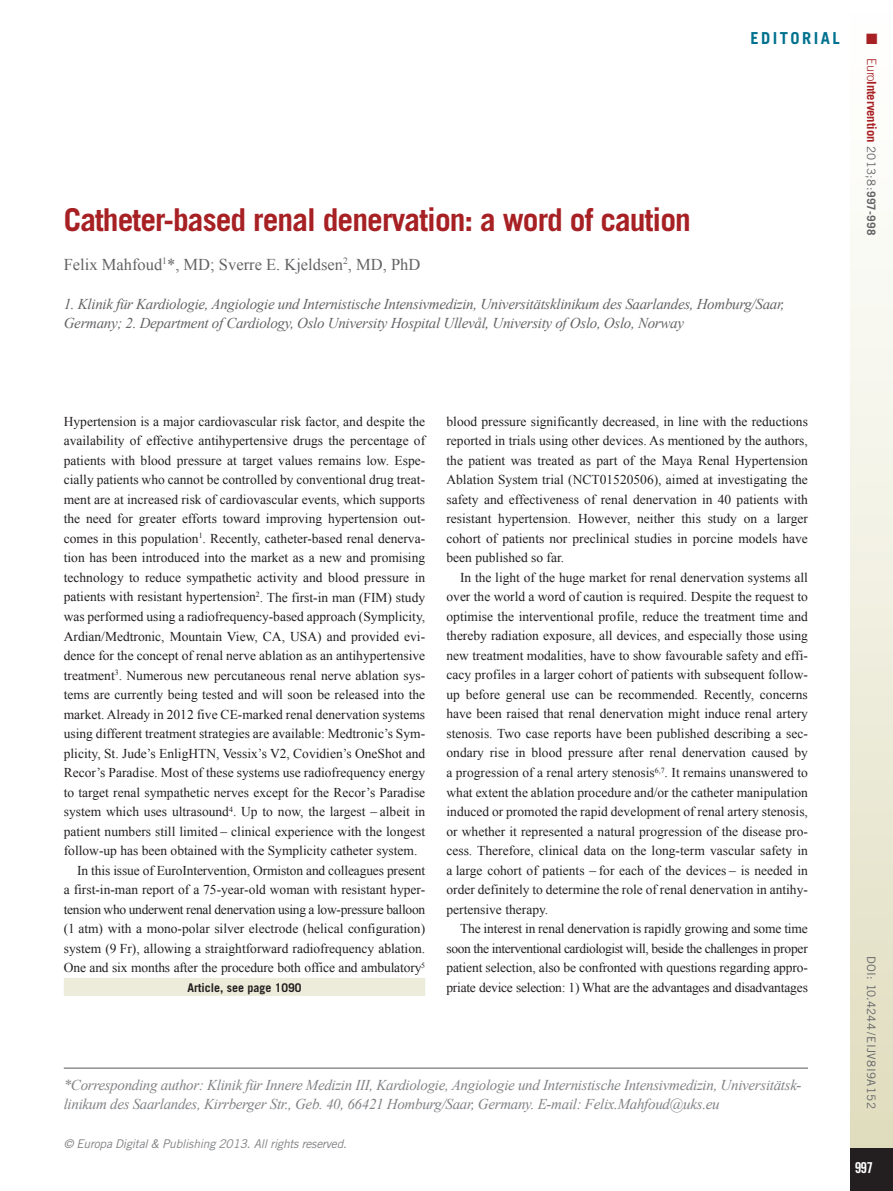
<style>
.page{position:relative;width:893px;height:1191px;background:#fff}
.page>*{position:absolute;margin:0;border:0;box-sizing:border-box;transform-origin:0 0}
.chapitre_titre{font:700 31.5px "Trade Gothic LT Std";letter-spacing:-.03em;color:#a72023}
.chapitre_auteurs{font:16.5px "Times New Roman";color:#636366}
.t1{font:700 16.5px "Trade Gothic LT Std";letter-spacing:.15em;color:#00718e}
.corresponding_author{font:italic 15px/19.5px "Times New Roman";letter-spacing:-.02em;color:#808285}
.chapitre_address{font:italic 15px/19.5px "Times New Roman";letter-spacing:-.02em;color:#636366}
.t2{font:15px "Trade Gothic LT Std Bd Cn 20";color:#fff}
.t3{font:15px "Zapf Dingbats ITC";color:#a72023}
.text_1er_paragraph{font:13.5px/19.5px "Times New Roman";color:#231f20;text-align:justify}
.text_paragraph{font:13.5px/19.5px "Times New Roman";letter-spacing:-.01em;color:#231f20;text-align:justify}
.t4{font:700 12.75px "Trade Gothic LT Std";letter-spacing:-.01em;color:#a72023}
.t5{font:italic 12px "Trade Gothic LT Std";letter-spacing:-.02em;color:#808285}
.ArticleSee{font:700 12px "Trade Gothic LT Std";color:#231f20}
.t6{font:11.7px "Trade Gothic LT Std";letter-spacing:.03em;color:#636366}
.s1{font-weight:300}
.s2{font-weight:400;font-size:11.7px;color:#636366}
.s3{font-size:11.7px;color:#636366}
</style>
<div class="page">
<div style="left:850px;top:0;width:43px;height:1191px;background:linear-gradient(to bottom,#fff,#dfdcbd)"></div>
<div style="left:850px;top:1148px;width:43px;height:43px;background:#231f20"></div>
<div style="left:64px;top:978px;width:361px;height:18px;background:#edecda"></div>
<hr style="left:64px;top:1067px;width:744px;height:1px;background:#57585a">
<p class="t1" style="left:750px;top:28px;width:91px">EDITORIAL</p>
<p class="chapitre_titre" style="left:64px;top:200px;width:629px">Catheter-based renal denervation: a word of caution</p>
<p class="chapitre_auteurs" style="left:64px;top:253px;width:358px">Felix Mahfoud<sup>1</sup>*, MD; Sverre E. Kjeldsen<sup>2</sup>, MD, PhD</p>
<p class="chapitre_address" style="left:64px;top:294px;width:722px">1. Klinik für Kardiologie, Angiologie und Internistische Intensivmedizin, Universitätsklinikum des Saarlandes, Homburg/Saar,<br>Germany; 2. Department of Cardiology, Oslo University Hospital Ullevål, University of Oslo, Oslo, Norway</p>
<p class="t3" style="left:866px;top:32px;width:13px">■</p>
<p class="t4" style="left:879px;top:58px;width:178px;rotate:90deg"><span class="s1">Euro</span>Intervention <span class="s2">2013;8:</span><span class="s3">997-998</span></p>
<p class="text_1er_paragraph" style="left:64px;top:411px;width:363px">Hypertension is a major cardiovascular risk factor, and despite the availability of effective antihypertensive drugs the percentage of patients with blood pressure at target values remains low. Espe&shy;cially patients who cannot be controlled by conventional drug treat&shy;ment are at increased risk of cardiovascular events, which supports the need for greater efforts toward improving hypertension out&shy;comes in this population<sup>1</sup>. Recently, catheter-based renal denerva&shy;tion has been introduced into the market as a new and promising technology to reduce sympathetic activity and blood pressure in patients with resistant hypertension<sup>2</sup>. The first-in man (FIM) study was performed using a radiofrequency-based approach (Symplicity, Ardian/Medtronic, Mountain View, CA, USA) and provided evi&shy;dence for the concept of renal nerve ablation as an antihypertensive treatment<sup>3</sup>. Numerous new percutaneous renal nerve ablation sys&shy;tems are currently being tested and will soon be released into the market. Already in 2012 five CE-marked renal denervation systems using different treatment strategies are available: Medtronic’s Sym&shy;plicity, St. Jude’s EnligHTN, Vessix’s V2, Covidien’s OneShot and Recor’s Paradise. Most of these systems use radiofrequency energy to target renal sympathetic nerves except for the Recor’s Paradise system which uses ultrasound<sup>4</sup>. Up to now, the largest – albeit in patient numbers still limited – clinical experience with the longest follow-up has been obtained with the Symplicity catheter system.</p>
<p class="text_paragraph" style="left:64px;top:860px;width:363px;text-indent:14px">In this issue of EuroIntervention, Ormiston and colleagues present a first-in-man report of a 75-year-old woman with resistant hyper&shy;tension who underwent renal denervation using a low-pressure balloon (1 atm) with a mono-polar silver electrode (helical configuration) system (9 Fr), allowing a straightforward radiofrequency ablation.<br>One and six months after the procedure both office and ambulatory<sup>5</sup></p>
<p class="ArticleSee" style="left:187px;top:980px;width:116px">Article, see page 1090</p>
<p class="text_1er_paragraph" style="left:446px;top:411px;width:363px">blood pressure significantly decreased, in line with the reductions reported in trials using other devices. As mentioned by the authors, the patient was treated as part of the Maya Renal Hypertension Ablation System trial (NCT01520506), aimed at investigating the safety and effectiveness of renal denervation in 40 patients with resistant hypertension. However, neither this study on a larger cohort of patients nor preclinical studies in porcine models have been published so far.</p>
<p class="text_paragraph" style="left:446px;top:567px;width:363px;text-indent:14px">In the light of the huge market for renal denervation systems all over the world a word of caution is required. Despite the request to optimise the interventional profile, reduce the treatment time and thereby radiation exposure, all devices, and especially those using new treatment modalities, have to show favourable safety and effi&shy;cacy profiles in a larger cohort of patients with subsequent follow&shy;up before general use can be recommended. Recently, concerns have been raised that renal denervation might induce renal artery stenosis. Two case reports have been published describing a sec&shy;ondary rise in blood pressure after renal denervation caused by a progression of a renal artery stenosis<sup>6,7</sup>. It remains unanswered to what extent the ablation procedure and/or the catheter manipulation induced or promoted the rapid development of renal artery stenosis, or whether it represented a natural progression of the disease pro&shy;cess. Therefore, clinical data on the long-term vascular safety in a large cohort of patients – for each of the devices – is needed in order definitely to determine the role of renal denervation in antihy&shy;pertensive therapy.</p>
<p class="text_paragraph" style="left:446px;top:918px;width:363px;text-indent:14px">The interest in renal denervation is rapidly growing and some time soon the interventional cardiologist will, beside the challenges in proper patient selection, also be confronted with questions regarding appro&shy;priate device selection: 1) What are the advantages and disadvantages</p>
<p class="corresponding_author" style="left:64px;top:1074px;width:739px">*Corresponding author: Klinik für Innere Medizin III, Kardiologie, Angiologie und Internistische Intensivmedizin, Universitätsk&shy;linikum des Saarlandes, Kirrberger Str., Geb. 40, 66421 Homburg/Saar, Germany. E-mail: Felix.Mahfoud@uks.eu</p>
<p class="t5" style="left:64px;top:1136px;width:285px">© Europa Digital &amp; Publishing 2013. All rights reserved.</p>
<p class="t6" style="left:878px;top:955px;width:154px;rotate:90deg">DOI: 10.4244/EIJV8I9A152</p>
<p class="t2" style="left:855px;top:1158px;width:20px">997</p>
</div>
